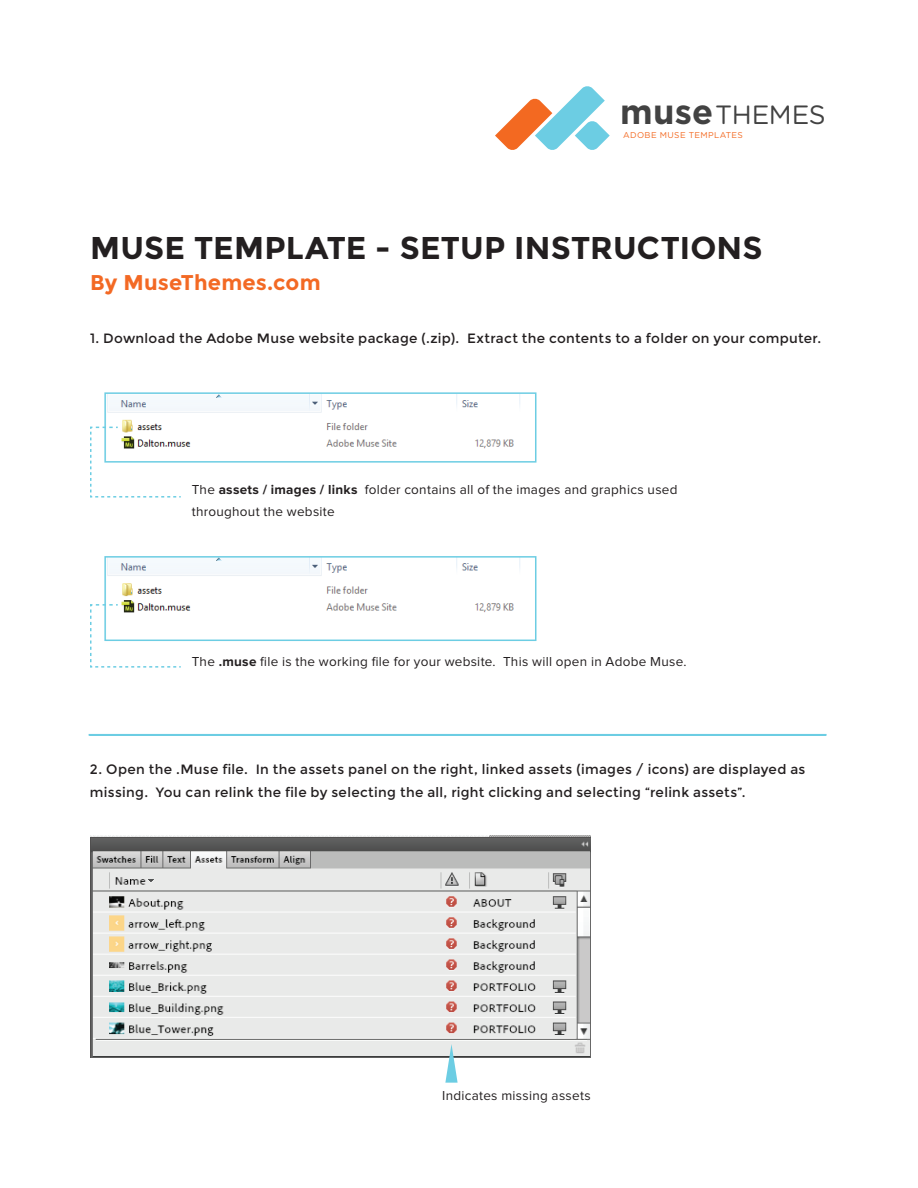
<style>
.page{position:relative;width:918px;height:1188px;background:#fff}
.page>*{position:absolute;margin:0;border:0;box-sizing:border-box;transform-origin:0 0}
.t1{font:700 31.5px "Montserrat";letter-spacing:.005em;color:#231f20}
.t2{font:26.4px "Gotham Rounded";letter-spacing:-.015em;color:#424242}
.t3{font:700 21.3px "Montserrat";letter-spacing:.01em;color:#f36924}
.t4{font:13.5px/22.4px "Montserrat";letter-spacing:.02em;color:#231f20}
.t5{font:13.5px/22.4px "Proxima Nova";letter-spacing:.02em;color:#231f20}
.t6{font:8.4px "Gotham HTF";letter-spacing:.04em;color:#f36921}
.s1{font-family:"Gotham";font-weight:700;font-size:34.35px}
.s2{font-weight:700}
</style>
<div class="page">
<svg style="left:495px;top:86px;width:115px;height:64px"></svg>
<img style="left:107px;top:395px;width:413px;height:54px">
<div style="left:104px;top:392px;width:432px;height:71px;border:2px solid #6ccde3"></div>
<img style="left:107px;top:559px;width:413px;height:54px">
<div style="left:104px;top:556px;width:432px;height:85px;border:2px solid #6ccde3"></div>
<svg style="left:90px;top:426px;width:92px;height:72px"></svg>
<svg style="left:90px;top:603px;width:92px;height:65px"></svg>
<img style="left:90px;top:836px;width:500px;height:222px">
<svg style="left:445px;top:1044px;width:13px;height:39px"></svg>
<div style="left:89px;top:734px;width:738px;height:2px;border:2px solid #6ccde3"></div>
<h2 class="t2" style="left:620px;top:97px;width:207px"><span class="s1">muse</span>THEMES</h2>
<p class="t6" style="left:623px;top:130px;width:121px">ADOBE MUSE TEMPLATES</p>
<h1 class="t1" style="left:90px;top:229px;width:674px">MUSE TEMPLATE - SETUP INSTRUCTIONS</h1>
<h3 class="t3" style="left:90px;top:270px;width:232px">By MuseThemes.com</h3>
<p class="t4" style="left:90px;top:328px;width:733px">1. Download the Adobe Muse website package (.zip). Extract the contents to a folder on your computer.</p>
<p class="t5" style="left:192px;top:479px;width:487px">The <span class="s2">assets / images / links</span> folder contains all of the images and graphics used throughout the website</p>
<p class="t5" style="left:192px;top:651px;width:497px">The <span class="s2">.muse</span> file is the working file for your website. This will open in Adobe Muse.</p>
<p class="t4" style="left:90px;top:759px;width:717px">2. Open the .Muse file. In the assets panel on the right, linked assets (images / icons) are displayed as missing. You can relink the file by selecting the all, right clicking and selecting “relink assets”.</p>
<p class="t5" style="left:442px;top:1085px;width:150px">Indicates missing assets</p>
</div>
